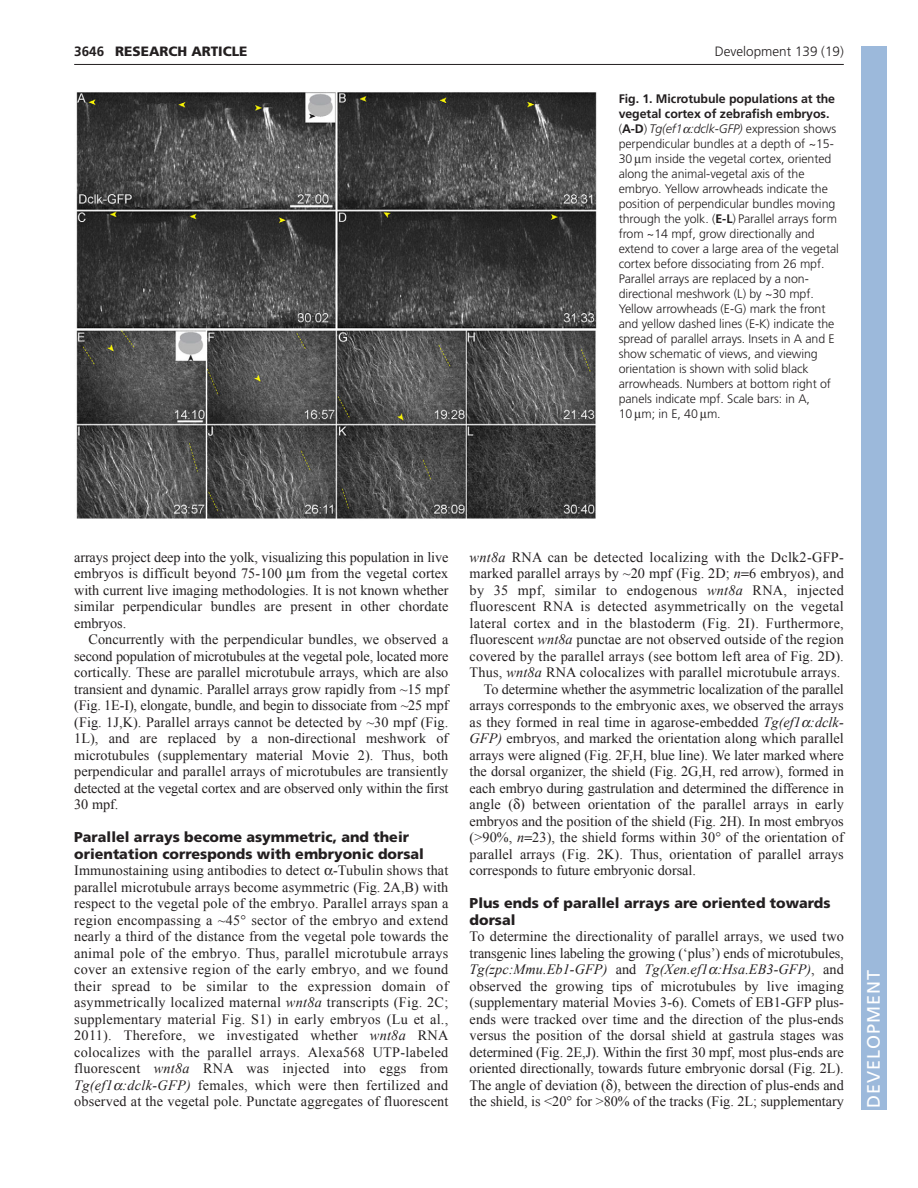
<style>
.page{position:relative;width:918px;height:1188px;background:#fff}
.page>*{position:absolute;margin:0;border:0;box-sizing:border-box;transform-origin:0 0}
.t1{font:18px "Frutiger LT Std";letter-spacing:.055em;color:#fff}
.t2{font:14.25px/16.5px "Times New Roman";letter-spacing:.005em;color:#231f20;text-align:justify}
.t3{font:900 14.25px/16.5px "Frutiger LT Std";color:#231f20}
.t4{font:300 13.5px "Frutiger";color:#231f20}
.t5{font:900 13.5px "Frutiger LT Std";color:#231f20}
.t6{font:700 13.5px "Frutiger LT Std";color:#231f20}
.t7{font:300 12.3px/15px "Frutiger";letter-spacing:-.005em;color:#231f20}
.s1{font-weight:700}
.s2{font-style:italic}
</style>
<div class="page">
<hr style="left:74px;top:64px;width:770px;height:1px;background:#231f20">
<img style="left:76px;top:92px;width:521px;height:427px">
<div style="left:861px;top:46px;width:25px;height:1064px;background:#9cb9db"></div>
<p class="t6" style="left:74px;top:46px;width:32px">3646</p>
<p class="t5" style="left:115px;top:46px;width:134px">RESEARCH ARTICLE</p>
<p class="t4" style="left:715px;top:46px;width:131px">Development 139 (19)</p>
<p class="t7" style="left:619px;top:92px;width:222px"><span class="s1">Fig. 1. Microtubule populations at the vegetal cortex of zebrafish embryos. </span>(<span class="s1">A-D</span>) <span class="s2">Tg(ef1 :dclk-GFP)</span> expression shows perpendicular bundles at a depth of ~15- 30 m inside the vegetal cortex, oriented along the animal-vegetal axis of the embryo. Yellow arrowheads indicate the position of perpendicular bundles moving through the yolk. (<span class="s1">E-L</span>) Parallel arrays form from ~14 mpf, grow directionally and extend to cover a large area of the vegetal cortex before dissociating from 26 mpf.<br>Parallel arrays are replaced by a non&shy;directional meshwork (L) by ~30 mpf.<br>Yellow arrowheads (E-G) mark the front and yellow dashed lines (E-K) indicate the spread of parallel arrays. Insets in A and E show schematic of views, and viewing orientation is shown with solid black arrowheads. Numbers at bottom right of panels indicate mpf. Scale bars: in A,<br>10 m; in E, 40 m.</p>
<p class="t2" style="left:74px;top:549px;width:376px">arrays project deep into the yolk, visualizing this population in live embryos is difficult beyond 75-100 m from the vegetal cortex with current live imaging methodologies. It is not known whether similar perpendicular bundles are present in other chordate embryos.</p>
<p class="t2" style="left:74px;top:631px;width:376px;text-indent:14px">Concurrently with the perpendicular bundles, we observed a second population of microtubules at the vegetal pole, located more cortically. These are parallel microtubule arrays, which are also transient and dynamic. Parallel arrays grow rapidly from ~15 mpf (Fig. 1E-I), elongate, bundle, and begin to dissociate from ~25 mpf (Fig. 1J,K). Parallel arrays cannot be detected by ~30 mpf (Fig.<br>1L), and are replaced by a non-directional meshwork of microtubules (supplementary material Movie 2). Thus, both perpendicular and parallel arrays of microtubules are transiently detected at the vegetal cortex and are observed only within the first 30 mpf.</p>
<p class="t3" style="left:74px;top:830px;width:351px">Parallel arrays become asymmetric, and their orientation corresponds with embryonic dorsal</p>
<p class="t2" style="left:74px;top:862px;width:376px">Immunostaining using antibodies to detect -Tubulin shows that parallel microtubule arrays become asymmetric (Fig. 2A,B) with respect to the vegetal pole of the embryo. Parallel arrays span a region encompassing a ~45° sector of the embryo and extend nearly a third of the distance from the vegetal pole towards the animal pole of the embryo. Thus, parallel microtubule arrays cover an extensive region of the early embryo, and we found their spread to be similar to the expression domain of asymmetrically localized maternal <span class="s2">wnt8a</span> transcripts (Fig. 2C; supplementary material Fig. S1) in early embryos (Lu et al., 2011). Therefore, we investigated whether <span class="s2">wnt8a</span> RNA colocalizes with the parallel arrays. Alexa568 UTP-labeled fluorescent <span class="s2">wnt8a</span> RNA was injected into eggs from <span class="s2">Tg(ef1 :dclk-GFP)</span> females, which were then fertilized and observed at the vegetal pole. Punctate aggregates of fluorescent</p>
<p class="t2" style="left:470px;top:549px;width:376px"><span class="s2">wnt8a</span> RNA can be detected localizing with the Dclk2-GFP-</p>
<p class="t2" style="left:470px;top:565px;width:376px">marked parallel arrays by ~20 mpf (Fig. 2D; <span class="s2">n</span> 6 embryos), and</p>
<p class="t2" style="left:470px;top:582px;width:376px">by 35 mpf, similar to endogenous <span class="s2">wnt8a</span> RNA, injected</p>
<p class="t2" style="left:470px;top:598px;width:376px">fluorescent RNA is detected asymmetrically on the vegetal</p>
<p class="t2" style="left:470px;top:615px;width:376px">lateral cortex and in the blastoderm (Fig. 2I). Furthermore,</p>
<p class="t2" style="left:470px;top:631px;width:376px">fluorescent <span class="s2">wnt8a</span> punctae are not observed outside of the region</p>
<p class="t2" style="left:470px;top:648px;width:376px">covered by the parallel arrays (see bottom left area of Fig. 2D).</p>
<p class="t2" style="left:470px;top:664px;width:372px">Thus, <span class="s2">wnt8a</span> RNA colocalizes with parallel microtubule arrays.</p>
<p class="t2" style="left:484px;top:681px;width:361px">To determine whether the asymmetric localization of the parallel</p>
<p class="t2" style="left:470px;top:697px;width:376px">arrays corresponds to the embryonic axes, we observed the arrays</p>
<p class="t2" style="left:470px;top:714px;width:376px">as they formed in real time in agarose-embedded <span class="s2">Tg(ef1 :dclk-</span></p>
<p class="t2" style="left:470px;top:730px;width:376px"><span class="s2">GFP)</span> embryos, and marked the orientation along which parallel</p>
<p class="t2" style="left:470px;top:747px;width:376px">arrays were aligned (Fig. 2F,H, blue line). We later marked where</p>
<p class="t2" style="left:470px;top:763px;width:376px">the dorsal organizer, the shield (Fig. 2G,H, red arrow), formed in</p>
<p class="t2" style="left:470px;top:780px;width:376px">each embryo during gastrulation and determined the difference in</p>
<p class="t2" style="left:470px;top:796px;width:376px">angle ( ) between orientation of the parallel arrays in early</p>
<p class="t2" style="left:470px;top:813px;width:376px">embryos and the position of the shield (Fig. 2H). In most embryos</p>
<p class="t2" style="left:470px;top:829px;width:376px">(&gt;90%, <span class="s2">n</span> 23), the shield forms within 30° of the orientation of</p>
<p class="t2" style="left:470px;top:846px;width:376px">parallel arrays (Fig. 2K). Thus, orientation of parallel arrays</p>
<p class="t2" style="left:470px;top:862px;width:228px">corresponds to future embryonic dorsal.</p>
<p class="t3" style="left:470px;top:896px;width:362px">Plus ends of parallel arrays are oriented towards dorsal</p>
<p class="t2" style="left:470px;top:928px;width:376px">To determine the directionality of parallel arrays, we used two transgenic lines labeling the growing (‘plus’) ends of microtubules, <span class="s2">Tg(zpc:Mmu.Eb1-GFP)</span> and <span class="s2">Tg(Xen.ef1 :Hsa.EB3-GFP)</span>, and observed the growing tips of microtubules by live imaging (supplementary material Movies 3-6). Comets of EB1-GFP plus&shy;ends were tracked over time and the direction of the plus-ends versus the position of the dorsal shield at gastrula stages was determined (Fig. 2E,J). Within the first 30 mpf, most plus-ends are oriented directionally, towards future embryonic dorsal (Fig. 2L).<br>The angle of deviation ( ), between the direction of plus-ends and the shield, is &lt;20° for &gt;80% of the tracks (Fig. 2L; supplementary</p>
<p class="t1" style="left:863px;top:1108px;width:140px;rotate:-90deg">DEVELOPMENT</p>
</div>
